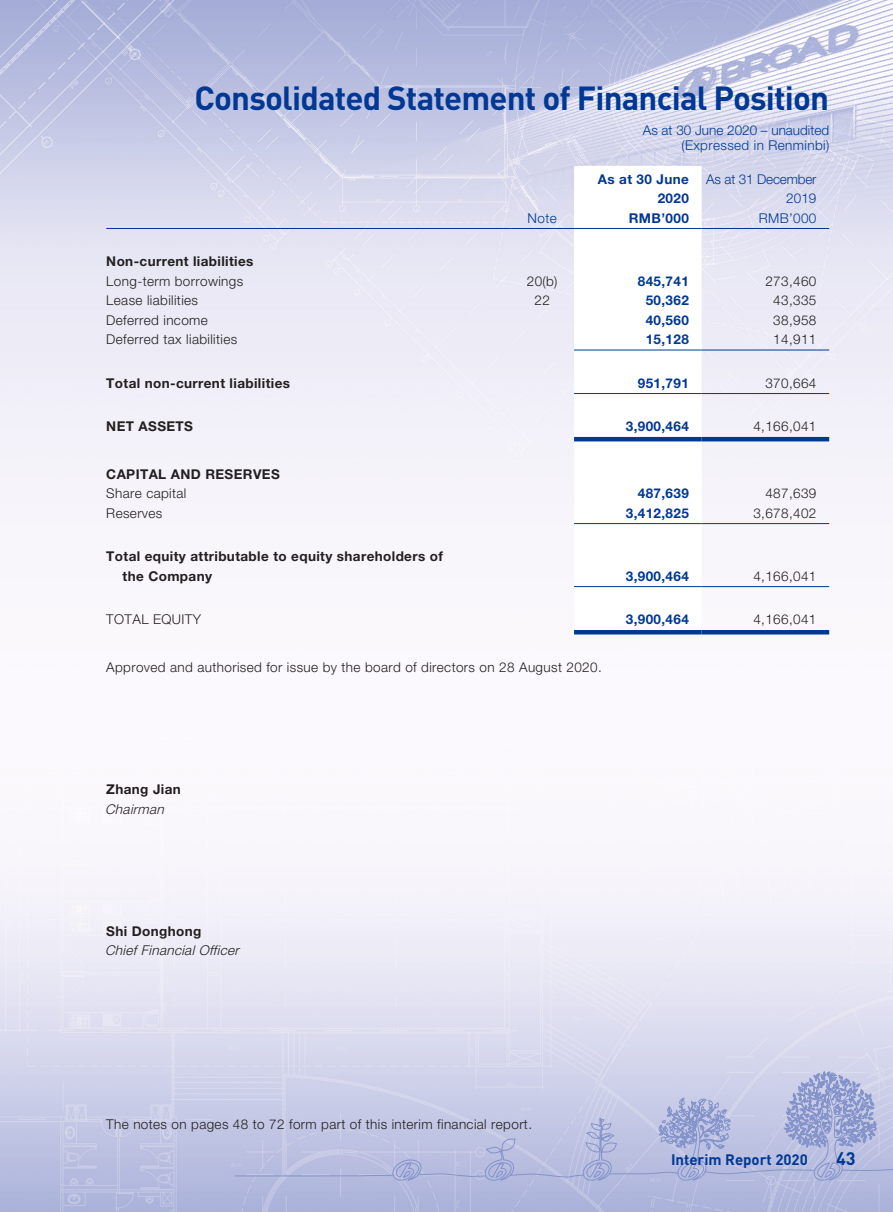
<style>
.page{position:relative;width:893px;height:1212px;background:#fff}
.page>*{position:absolute;margin:0;border:0;box-sizing:border-box;transform-origin:0 0}
.t1{font:700 33px "DIN";letter-spacing:-.025em;color:#003894}
.t2{font:700 18px "DIN";color:#003894}
.t3{font:700 15px "DIN";color:#003894}
._50_Table_Body{font:300 13.5px "Helvetica Neue LT Std";letter-spacing:.03em;color:#231f20}
._50_Table_Body-2{font:700 13.5px/19.5px "Helvetica Neue LT Std";letter-spacing:.03em;color:#231f20}
._50_Table_Body-3{font:700 13.5px "Helvetica Neue LT Std";letter-spacing:.03em;color:#003894}
._50_Table_Body-4{font:300 13.5px/15.3px "Helvetica Neue LT Std";color:#003894;text-align:right}
._00_Body_text{font:300 13.5px "Helvetica Neue LT Std";letter-spacing:.03em;color:#231f20}
._50_Table_Body-5{font:italic 300 13.5px "Helvetica Neue LT Std";color:#231f20}
</style>
<div class="page">
<img style="left:0;top:0;width:893px;height:1212px">
<svg style="left:235px;top:1174px;width:155px;height:2px"></svg>
<svg style="left:876px;top:1098px;width:17px;height:83px"></svg>
<svg style="left:390px;top:1071px;width:486px;height:110px;background:#bbc0e1"></svg>
<svg style="left:574px;top:166px;width:128px;height:464px"></svg>
<hr style="left:106px;top:228px;width:404px;height:1px;background:#003894">
<hr style="left:510px;top:228px;width:64px;height:1px;background:#003894">
<hr style="left:574px;top:228px;width:128px;height:1px;background:#003894">
<hr style="left:702px;top:228px;width:127px;height:1px;background:#003894">
<hr style="left:574px;top:350px;width:128px;height:1px;background:#003894">
<hr style="left:702px;top:350px;width:127px;height:1px;background:#003894">
<hr style="left:574px;top:393px;width:128px;height:1px;background:#003894">
<hr style="left:702px;top:393px;width:127px;height:1px;background:#003894">
<hr style="left:574px;top:437px;width:128px;height:4px;background:#003894">
<hr style="left:702px;top:437px;width:127px;height:4px;background:#003894">
<hr style="left:574px;top:523px;width:128px;height:1px;background:#003894">
<hr style="left:702px;top:523px;width:127px;height:1px;background:#003894">
<hr style="left:574px;top:586px;width:128px;height:1px;background:#003894">
<hr style="left:702px;top:586px;width:127px;height:1px;background:#003894">
<hr style="left:574px;top:630px;width:128px;height:4px;background:#003894">
<hr style="left:702px;top:630px;width:127px;height:4px;background:#003894">
<h1 class="t1" style="left:195px;top:76px;width:636px">Consolidated Statement of Financial Position</h1>
<p class="_50_Table_Body-4" style="left:643px;top:122px;width:188px">As at 30 June 2020 – unaudited (Expressed in Renminbi)</p>
<p class="_50_Table_Body-3" style="left:598px;top:170px;width:93px">As at 30 June</p>
<p class="_50_Table_Body-3" style="left:658px;top:190px;width:33px">2020</p>
<p class="_50_Table_Body-4" style="left:706px;top:171px;width:112px">As at 31 December</p>
<p class="_50_Table_Body-4" style="left:786px;top:190px;width:32px">2019</p>
<p class="_50_Table_Body-4" style="left:528px;top:210px;width:31px">Note</p>
<p class="_50_Table_Body-3" style="left:629px;top:209px;width:62px">RMB’000</p>
<p class="_50_Table_Body-4" style="left:759px;top:210px;width:59px">RMB’000</p>
<p class="_50_Table_Body-2" style="left:106px;top:251px;width:149px">Non-current liabilities</p>
<p class="_50_Table_Body" style="left:106px;top:273px;width:138px">Long-term borrowings</p>
<p class="_50_Table_Body" style="left:527px;top:273px;width:32px">20(b)</p>
<p class="_50_Table_Body-3" style="left:638px;top:272px;width:53px">845,741</p>
<p class="_50_Table_Body" style="left:765px;top:273px;width:53px">273,460</p>
<p class="_50_Table_Body" style="left:106px;top:292px;width:93px">Lease liabilities</p>
<p class="_50_Table_Body" style="left:534px;top:292px;width:17px">22</p>
<p class="_50_Table_Body-3" style="left:646px;top:292px;width:45px">50,362</p>
<p class="_50_Table_Body" style="left:773px;top:292px;width:45px">43,335</p>
<p class="_50_Table_Body" style="left:106px;top:312px;width:103px">Deferred income</p>
<p class="_50_Table_Body-3" style="left:646px;top:311px;width:45px">40,560</p>
<p class="_50_Table_Body" style="left:773px;top:312px;width:45px">38,958</p>
<p class="_50_Table_Body" style="left:106px;top:331px;width:132px">Deferred tax liabilities</p>
<p class="_50_Table_Body-3" style="left:646px;top:331px;width:45px">15,128</p>
<p class="_50_Table_Body" style="left:773px;top:331px;width:45px">14,911</p>
<p class="_50_Table_Body-2" style="left:106px;top:373px;width:185px">Total non-current liabilities</p>
<p class="_50_Table_Body-3" style="left:638px;top:374px;width:53px">951,791</p>
<p class="_50_Table_Body" style="left:765px;top:375px;width:53px">370,664</p>
<p class="_50_Table_Body-2" style="left:106px;top:416px;width:88px">NET ASSETS</p>
<p class="_50_Table_Body-3" style="left:626px;top:418px;width:65px">3,900,464</p>
<p class="_50_Table_Body" style="left:753px;top:418px;width:65px">4,166,041</p>
<p class="_50_Table_Body-2" style="left:106px;top:464px;width:175px">CAPITAL AND RESERVES</p>
<p class="_50_Table_Body" style="left:106px;top:485px;width:82px">Share capital</p>
<p class="_50_Table_Body-3" style="left:638px;top:485px;width:53px">487,639</p>
<p class="_50_Table_Body" style="left:765px;top:485px;width:53px">487,639</p>
<p class="_50_Table_Body" style="left:106px;top:505px;width:58px">Reserves</p>
<p class="_50_Table_Body-3" style="left:626px;top:504px;width:65px">3,412,825</p>
<p class="_50_Table_Body" style="left:753px;top:505px;width:65px">3,678,402</p>
<p class="_50_Table_Body-2" style="left:123px;top:546px;width:322px;text-indent:-16px">Total equity attributable to equity shareholders of the Company</p>
<p class="_50_Table_Body-3" style="left:626px;top:568px;width:65px">3,900,464</p>
<p class="_50_Table_Body" style="left:753px;top:568px;width:65px">4,166,041</p>
<p class="_50_Table_Body" style="left:106px;top:611px;width:96px">TOTAL EQUITY</p>
<p class="_50_Table_Body-3" style="left:626px;top:611px;width:65px">3,900,464</p>
<p class="_50_Table_Body" style="left:753px;top:611px;width:65px">4,166,041</p>
<p class="_50_Table_Body" style="left:106px;top:659px;width:497px">Approved and authorised for issue by the board of directors on 28 August 2020.</p>
<p class="_50_Table_Body-2" style="left:106px;top:779px;width:76px">Zhang Jian</p>
<p class="_50_Table_Body-5" style="left:105px;top:800px;width:64px">Chairman</p>
<p class="_50_Table_Body-2" style="left:106px;top:921px;width:97px">Shi Donghong</p>
<p class="_50_Table_Body-5" style="left:105px;top:942px;width:139px">Chief Financial Officer</p>
<p class="_00_Body_text" style="left:106px;top:1116px;width:427px">The notes on pages 48 to 72 form part of this interim financial report.</p>
<p class="t3" style="left:671px;top:1149px;width:138px">Interim Report 2020</p>
<h2 class="t2" style="left:836px;top:1146px;width:21px">43</h2>
</div>
